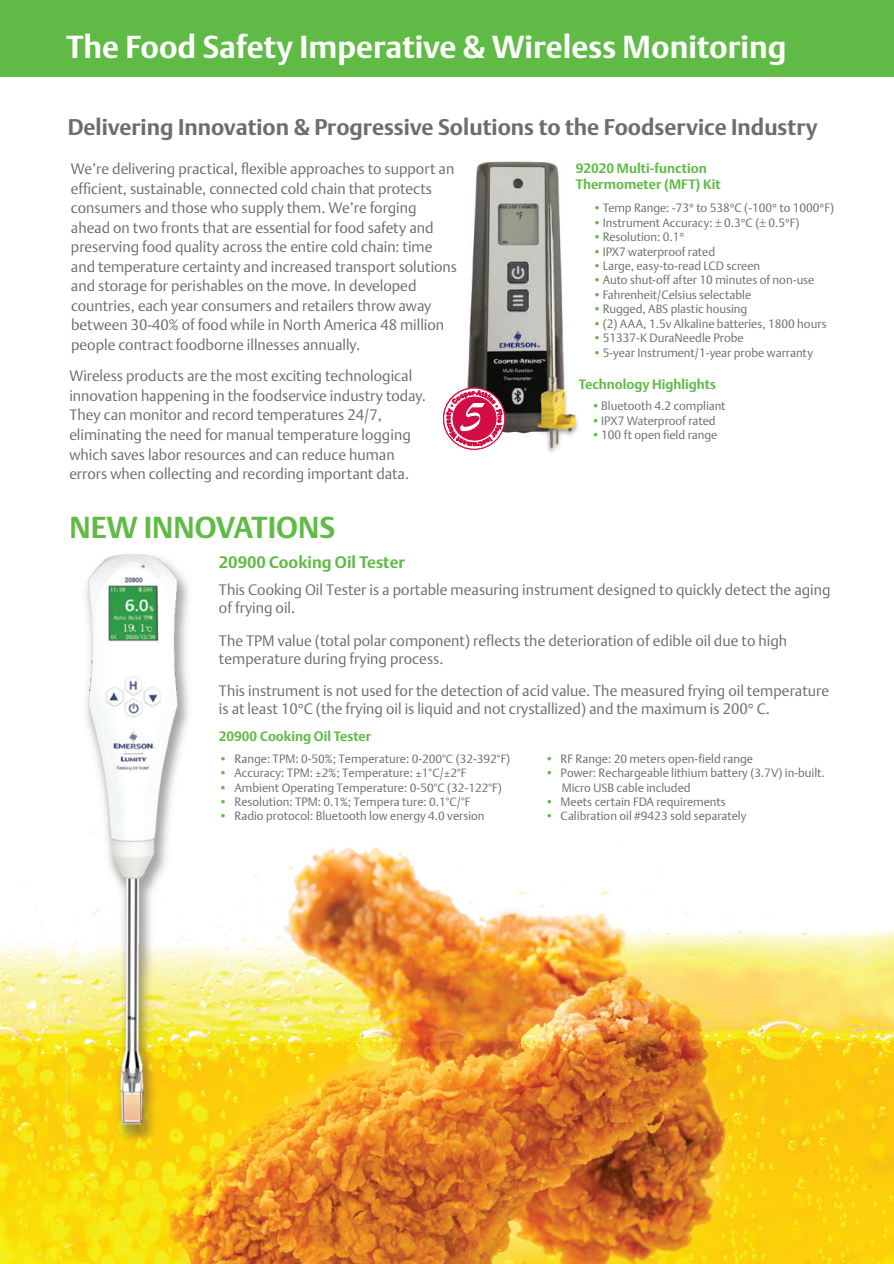
<style>
.page{position:relative;width:894px;height:1264px;background:#fff}
.page>*{position:absolute;margin:0;border:0;box-sizing:border-box;transform-origin:0 0}
.t1{font:700 31.5px "DTL Argo T";color:#fff}
.t2{font:700 30px "DTL Argo T";color:#60bb46}
.t3{font:700 22.5px "DTL Argo T";color:#6c6d70}
.t4{font:700 16.5px "DTL Argo T";color:#60bb46}
.t5{font:300 15px/19.5px "DTL Argo T";color:#6c6d70}
.t6{font:700 13.5px/16.4px "DTL Argo T";color:#60bb46}
.t7{font:300 12px "DTL Argo T";color:#6c6d70}
.t8{font:12px/14.4px "DTL Argo T Light";color:#6c6d70}
.s1{color:#60bb46}
</style>
<div class="page">
<img style="left:442px;top:161px;width:136px;height:292px">
<svg style="left:443px;top:388px;width:61px;height:61px"></svg>
<div style="left:443px;top:387px;width:62px;height:63px;border:1px solid #d20d44;border-radius:50%"></div>
<svg style="left:446px;top:391px;width:56px;height:55px"></svg>
<div style="left:0;top:0;width:893px;height:76px;background:#60bb46"></div>
<img style="left:0;top:847px;width:893px;height:417px">
<img style="left:108px;top:830px;width:88px;height:316px">
<img style="left:86px;top:554px;width:103px;height:276px">
<img style="left:66px;top:830px;width:42px;height:320px">
<img style="left:108px;top:1146px;width:83px;height:4px">
<h1 class="t1" style="left:66px;top:28px;width:721px">The Food Safety Imperative &amp; Wireless Monitoring</h1>
<h3 class="t3" style="left:68px;top:113px;width:751px">Delivering Innovation &amp; Progressive Solutions to the Foodservice Industry</h3>
<p class="t5" style="left:71px;top:159px;width:387px">We’re delivering practical, flexible approaches to support an efficient, sustainable, connected cold chain that protects consumers and those who supply them. We’re forging ahead on two fronts that are essential for food safety and preserving food quality across the entire cold chain: time and temperature certainty and increased transport solutions and storage for perishables on the move. In developed countries, each year consumers and retailers throw away between 30-40% of food while in North America 48 million people contract foodborne illnesses annually.</p>
<p class="t5" style="left:69px;top:366px;width:358px">Wireless products are the most exciting technological innovation happening in the foodservice industry today.<br>They can monitor and record temperatures 24/7, eliminating the need for manual temperature logging which saves labor resources and can reduce human errors when collecting and recording important data.</p>
<h2 class="t2" style="left:69px;top:509px;width:267px">NEW INNOVATIONS</h2>
<p class="t4" style="left:219px;top:552px;width:188px">20900 Cooking Oil Tester</p>
<p class="t6" style="left:575px;top:159px;width:146px">92020 Multi-function<br>Thermometer (MFT) Kit</p>
<p class="t7" style="left:592px;top:201px;width:242px"><span class="s1">•</span>Temp Range: -73° to 538°C (-100° to 1000°F)</p>
<p class="t7" style="left:592px;top:215px;width:208px"><span class="s1">•</span>Instrument Accuracy: ± 0.3°C (± 0.5°F)</p>
<p class="t7" style="left:592px;top:230px;width:93px"><span class="s1">•</span>Resolution: 0.1°</p>
<p class="t7" style="left:592px;top:244px;width:124px"><span class="s1">•</span>IPX7 waterproof rated</p>
<p class="t7" style="left:592px;top:259px;width:169px"><span class="s1">•</span>Large, easy-to-read LCD screen</p>
<p class="t7" style="left:592px;top:273px;width:223px"><span class="s1">•</span>Auto shut-off after 10 minutes of non-use</p>
<p class="t7" style="left:592px;top:287px;width:160px"><span class="s1">•</span>Fahrenheit/Celsius selectable</p>
<p class="t7" style="left:592px;top:302px;width:156px"><span class="s1">•</span>Rugged, ABS plastic housing</p>
<p class="t7" style="left:592px;top:316px;width:235px"><span class="s1">•</span>(2) AAA, 1.5v Alkaline batteries, 1800 hours</p>
<p class="t7" style="left:592px;top:331px;width:152px"><span class="s1">•</span>51337-K DuraNeedle Probe</p>
<p class="t7" style="left:592px;top:345px;width:221px"><span class="s1">•</span>5-year Instrument/1-year probe warranty</p>
<p class="t6" style="left:578px;top:376px;width:139px">Technology Highlights</p>
<p class="t7" style="left:591px;top:399px;width:135px"><span class="s1">•</span>Bluetooth 4.2 compliant</p>
<p class="t7" style="left:591px;top:413px;width:126px"><span class="s1">•</span>IPX7 Waterproof rated</p>
<p class="t7" style="left:591px;top:428px;width:127px"><span class="s1">•</span>100 ft open field range</p>
<p class="t5" style="left:219px;top:581px;width:613px;line-height:18px">This Cooking Oil Tester is a portable measuring instrument designed to quickly detect the aging of frying oil.</p>
<p class="t5" style="left:219px;top:631px;width:569px;line-height:18px">The TPM value (total polar component) reflects the deterioration of edible oil due to high temperature during frying process.</p>
<p class="t5" style="left:219px;top:681px;width:611px;line-height:18px">This instrument is not used for the detection of acid value. The measured frying oil temperature is at least 10°C (the frying oil is liquid and not crystallized) and the maximum is 200° C.</p>
<p class="t8" style="left:219px;top:751px;width:293px"><span class="s1">•</span> Range: TPM: 0-50%; Temperature: 0-200°C (32-392°F)</p>
<p class="t8" style="left:219px;top:765px;width:249px"><span class="s1">•</span> Accuracy: TPM: ±2%; Temperature: ±1°C/±2°F</p>
<p class="t8" style="left:219px;top:780px;width:284px"><span class="s1">•</span> Ambient Operating Temperature: 0-50°C (32-122°F)</p>
<p class="t8" style="left:219px;top:794px;width:253px"><span class="s1">•</span> Resolution: TPM: 0.1%; Tempera ture: 0.1°C/°F</p>
<p class="t8" style="left:219px;top:809px;width:267px"><span class="s1">•</span> Radio protocol: Bluetooth low energy 4.0 version</p>
<p class="t6" style="left:219px;top:728px;width:154px">20900 Cooking Oil Tester</p>
<p class="t8" style="left:545px;top:751px;width:209px"><span class="s1">•</span> RF Range: 20 meters open-field range</p>
<p class="t8" style="left:561px;top:765px;width:264px;text-indent:-17px"><span class="s1">•</span> Power: Rechargeable lithium battery (3.7V) in-built.<br>Micro USB cable included</p>
<p class="t8" style="left:545px;top:794px;width:182px"><span class="s1">•</span> Meets certain FDA requirements</p>
<p class="t8" style="left:544px;top:809px;width:203px"><span class="s1">•</span> Calibration oil #9423 sold separately</p>
</div>
